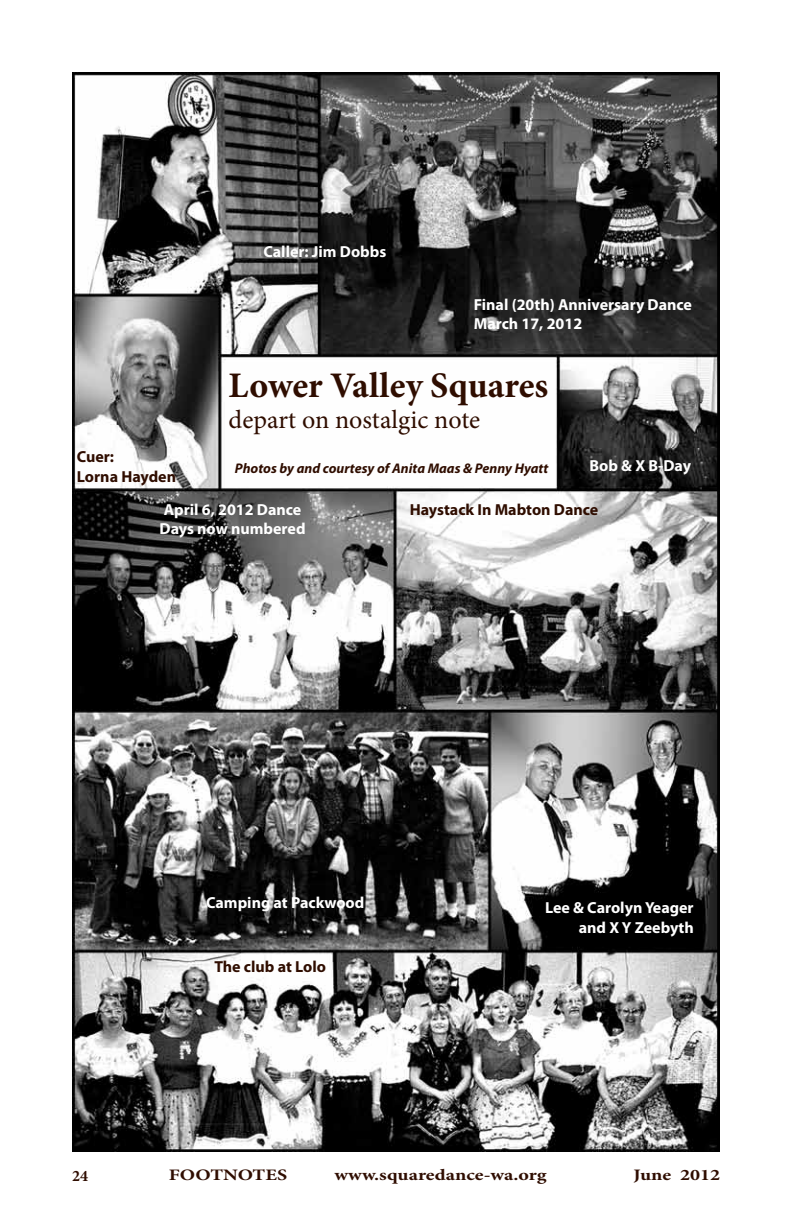
<style>
.page{position:relative;width:792px;height:1224px;background:#fff}
.page>*{position:absolute;margin:0;border:0;box-sizing:border-box;transform-origin:0 0}
.t1{font:700 36px "Minion Pro";color:#2f0d00}
.t2{font:26px "Minion Pro";color:#2f0d00}
.t3{font:700 16px/19.2px "Myriad Pro";color:#fff}
.t4{font:700 16px/19.2px "Myriad Pro";color:#2f0d00}
.t5{font:700 16px "Minion Pro";color:#2f0d00;scale:1.25 1}
.t6{font:700 16px "Minion Pro";color:#2f0d00}
.t7{font:italic 700 14px "Myriad Pro";color:#2f0d00}
</style>
<div class="page">
<img style="left:72px;top:72px;width:648px;height:1080px">
<p class="t3" style="left:264px;top:241px;width:124px">Caller: Jim Dobbs</p>
<p class="t3" style="left:474px;top:295px;width:220px">Final (20th) Anniversary Dance<br>March 17, 2012</p>
<h1 class="t1" style="left:229px;top:360px;width:321px">Lower Valley Squares</h1>
<h2 class="t2" style="left:229px;top:402px;width:253px">depart on nostalgic note</h2>
<p class="t7" style="left:235px;top:460px;width:315px">Photos by and courtesy of Anita Maas &amp; Penny Hyatt</p>
<p class="t4" style="left:77px;top:447px;width:101px">Cuer:<br>Lorna Hayden</p>
<p class="t3" style="left:164px;top:499px;width:139px">April 6, 2012 Dance</p>
<p class="t4" style="left:410px;top:499px;width:190px">Haystack In Mabton Dance</p>
<p class="t3" style="left:160px;top:518px;width:147px">Days now numbered</p>
<p class="t3" style="left:589px;top:455px;width:103px">Bob &amp; X B-Day</p>
<p class="t3" style="left:206px;top:892px;width:160px">Camping at Packwood</p>
<p class="t4" style="left:214px;top:956px;width:113px">The club at Lolo</p>
<p class="t3" style="left:545px;top:898px;width:150px;text-align:right">Lee &amp; Carolyn Yeager and X Y Zeebyth</p>
<p class="t6" style="left:72px;top:1165px;width:17px">24</p>
<p class="t5" style="left:169px;top:1164px;width:96px">FOOTNOTES</p>
<p class="t5" style="left:334px;top:1164px;width:171px">www.squaredance-wa.org</p>
<p class="t5" style="left:634px;top:1164px;width:71px">June 2012</p>
</div>
